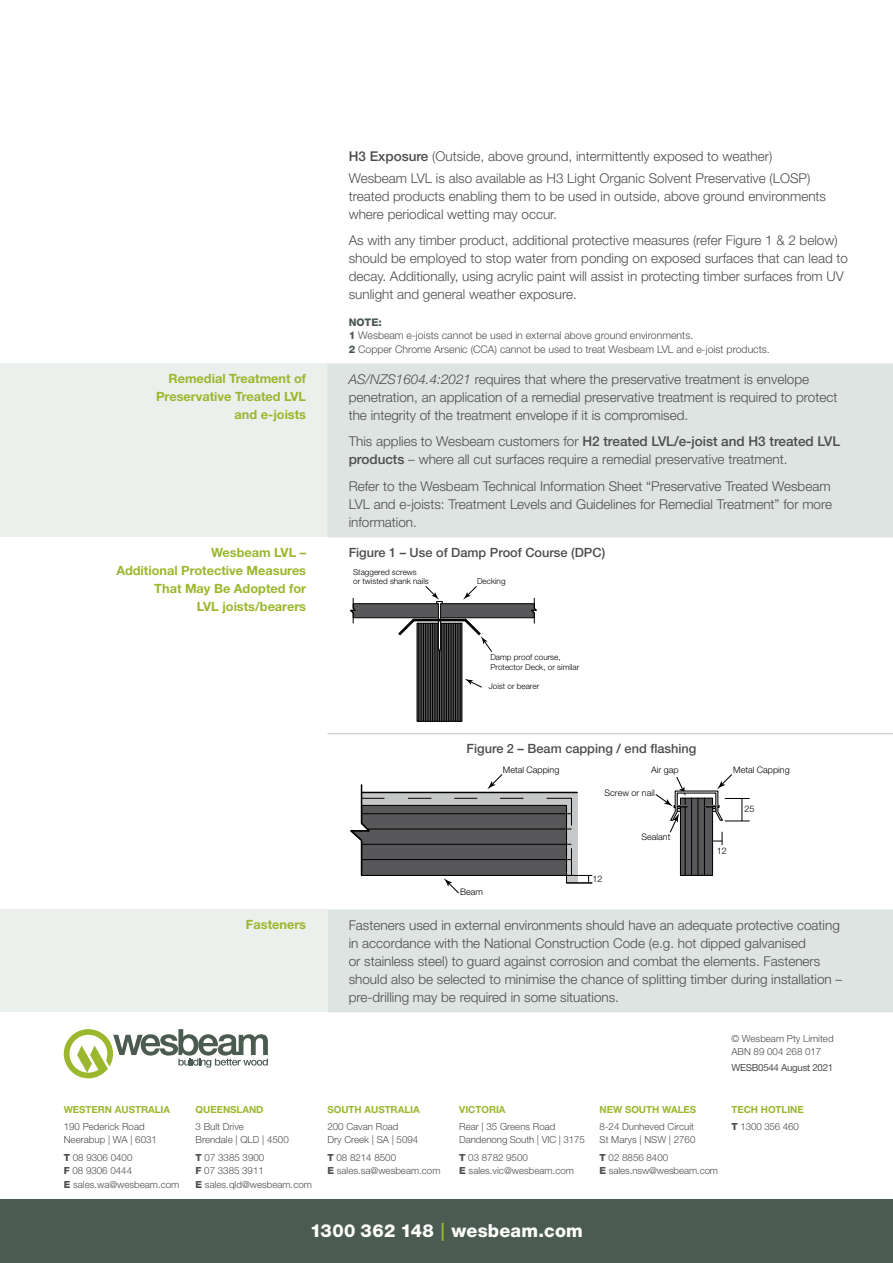
<style>
.page{position:relative;width:893px;height:1263px;background:#fff}
.page>*{position:absolute;margin:0;border:0;box-sizing:border-box;transform-origin:0 0}
.t1{font:800 18px "Helvetica Neue LT Std";letter-spacing:.01em;color:#fff}
.t2{font:300 13.5px/18px "Helvetica Neue LT Std";color:#4d4d4f}
.t3{font:700 12.75px/18px "Helvetica Neue LT Std";color:#9ab72d;text-align:right}
.t4{font:500 12.75px "Helvetica Neue LT Std";color:#4d4d4f}
.t5{font:300 10.5px/13.5px "Helvetica Neue LT Std";color:#4d4d4f}
.t6{font:300 9.75px/13.5px "Helvetica Neue LT Std";color:#4d4d4f}
.t7{font:700 9.75px "Helvetica Neue LT Std";color:#9ab72d}
.t8{font:9.75px "Helvetica Neue LT Std";letter-spacing:-.03em;color:#4d4d4f}
.t9{font:300 9px "Helvetica Neue LT Std";color:#000}
.t10{font:300 8.1px/9.4px "Helvetica Neue LT Std";color:#000}
.s1{font-weight:500}
.s2{font-weight:800;color:#4c5b52}
.s3{font-style:italic}
.s4{font-weight:800}
.s5{font-weight:500;color:#9ab72d}
</style>
<div class="page">
<svg style="left:64px;top:1029px;width:204px;height:49px"></svg>
<div style="left:0;top:1199px;width:893px;height:64px;background:#4c5b52"></div>
<div style="left:0;top:363px;width:327px;height:174px;background:#ecf0ed"></div>
<svg style="left:327px;top:363px;width:566px;height:649px"></svg>
<div style="left:0;top:909px;width:327px;height:103px;background:#ecf0ed"></div>
<hr style="left:327px;top:733px;width:566px;height:1px;background:#cdd6d1">
<svg style="left:420px;top:653px;width:40px;height:67px;background:#434345"></svg>
<div style="left:417px;top:623px;width:45px;height:99px;border:1px solid #000"></div>
<hr style="left:419px;top:623px;width:1px;height:98px;background:#000">
<hr style="left:421px;top:623px;width:1px;height:98px;background:#000">
<hr style="left:423px;top:623px;width:1px;height:98px;background:#000">
<hr style="left:425px;top:623px;width:1px;height:98px;background:#000">
<hr style="left:428px;top:623px;width:1px;height:98px;background:#000">
<hr style="left:430px;top:623px;width:1px;height:98px;background:#000">
<hr style="left:432px;top:623px;width:1px;height:98px;background:#000">
<hr style="left:435px;top:623px;width:1px;height:98px;background:#000">
<hr style="left:437px;top:623px;width:1px;height:98px;background:#000">
<hr style="left:439px;top:623px;width:1px;height:98px;background:#000">
<hr style="left:441px;top:623px;width:1px;height:98px;background:#000">
<hr style="left:444px;top:623px;width:1px;height:98px;background:#000">
<hr style="left:446px;top:623px;width:1px;height:98px;background:#000">
<hr style="left:448px;top:623px;width:1px;height:98px;background:#000">
<hr style="left:451px;top:623px;width:1px;height:98px;background:#000">
<hr style="left:453px;top:623px;width:1px;height:98px;background:#000">
<hr style="left:455px;top:623px;width:1px;height:98px;background:#000">
<hr style="left:458px;top:623px;width:1px;height:98px;background:#000">
<hr style="left:460px;top:623px;width:1px;height:98px;background:#000">
<svg style="left:349px;top:585px;width:189px;height:68px"></svg>
<svg style="left:465px;top:679px;width:18px;height:9px"></svg>
<svg style="left:348px;top:773px;width:245px;height:121px"></svg>
<div style="left:680px;top:798px;width:33px;height:77px;background:#58585a"></div>
<div style="left:680px;top:798px;width:33px;height:78px;border:1px solid #000"></div>
<hr style="left:685px;top:798px;width:1px;height:77px;background:#000">
<hr style="left:691px;top:798px;width:1px;height:77px;background:#000">
<hr style="left:698px;top:798px;width:1px;height:77px;background:#000">
<hr style="left:704px;top:798px;width:1px;height:77px;background:#000">
<svg style="left:654px;top:773px;width:96px;height:72px"></svg>
<p class="t2" style="left:349px;top:144px;width:463px;line-height:22.2px"><span class="s1">H3 Exposure</span> (Outside, above ground, intermittently exposed to weather)<br>Wesbeam LVL is also available as H3 Light Organic Solvent Preservative (LOSP)</p>
<p class="t2" style="left:349px;top:187px;width:479px">treated products enabling them to be used in outside, above ground environments where periodical wetting may occur.</p>
<p class="t2" style="left:349px;top:231px;width:501px">As with any timber product, additional protective measures (refer Figure 1 &amp; 2 below) should be employed to stop water from ponding on exposed surfaces that can lead to decay. Additionally, using acrylic paint will assist in protecting timber surfaces from UV sunlight and general weather exposure.</p>
<p class="t5" style="left:349px;top:315px;width:423px"><span class="s2">NOTE:<br>1</span> Wesbeam e-joists cannot be used in external above ground environments.<br><span class="s2">2</span> Copper Chrome Arsenic (CCA) cannot be used to treat Wesbeam LVL and e-joist products.</p>
<p class="t3" style="left:156px;top:369px;width:152px">Remedial Treatment of<br>Preservative Treated LVL and e-joists</p>
<p class="t2" style="left:349px;top:370px;width:490px"><span class="s3">AS/NZS1604.4:2021</span> requires that where the preservative treatment is envelope penetration, an application of a remedial preservative treatment is required to protect the integrity of the treatment envelope if it is compromised.</p>
<p class="t2" style="left:349px;top:432px;width:493px">This applies to Wesbeam customers for <span class="s1">H2 treated LVL/e-joist and H3 treated LVL products</span> – where all cut surfaces require a remedial preservative treatment.</p>
<p class="t2" style="left:349px;top:477px;width:485px;text-align:justify">Refer to the Wesbeam Technical Information Sheet “Preservative Treated Wesbeam LVL and e-joists: Treatment Levels and Guidelines for Remedial Treatment” for more information.</p>
<p class="t3" style="left:116px;top:543px;width:191px">Wesbeam LVL –<br>Additional Protective Measures<br>That May Be Adopted for<br>LVL joists/bearers</p>
<p class="t4" style="left:349px;top:545px;width:258px">Figure 1 – Use of Damp Proof Course (DPC)</p>
<p class="t10" style="left:353px;top:567px;width:77px">Staggered screws<br>or twisted shank nails</p>
<p class="t10" style="left:477px;top:577px;width:30px">Decking</p>
<p class="t10" style="left:490px;top:652px;width:90px">Damp proof course,<br>Protector Deck, or similar</p>
<p class="t10" style="left:489px;top:681px;width:52px">Joist or bearer</p>
<p class="t4" style="left:467px;top:741px;width:231px">Figure 2 – Beam capping / end flashing</p>
<p class="t9" style="left:503px;top:764px;width:58px">Metal Capping</p>
<p class="t9" style="left:651px;top:764px;width:29px">Air gap</p>
<p class="t9" style="left:733px;top:764px;width:58px">Metal Capping</p>
<p class="t9" style="left:605px;top:787px;width:52px">Screw or nail</p>
<p class="t9" style="left:641px;top:831px;width:30px">Sealant</p>
<p class="t9" style="left:744px;top:803px;width:12px">25</p>
<p class="t9" style="left:460px;top:887px;width:24px">Beam</p>
<p class="t9" style="left:593px;top:874px;width:12px">12</p>
<p class="t9" style="left:717px;top:845px;width:12px">12</p>
<p class="t3" style="left:246px;top:915px;width:62px">Fasteners</p>
<p class="t2" style="left:349px;top:916px;width:495px">Fasteners used in external environments should have an adequate protective coating in accordance with the National Construction Code (e.g. hot dipped galvanised<br>or stainless steel) to guard against corrosion and combat the elements. Fasteners should also be selected to minimise the chance of splitting timber during installation – pre-drilling may be required in some situations.</p>
<p class="t7" style="left:64px;top:1103px;width:108px">WESTERN AUSTRALIA</p>
<p class="t6" style="left:64px;top:1119px;width:95px">190 Pederick Road<br>Neerabup | WA | 6031</p>
<p class="t6" style="left:64px;top:1150px;width:117px"><span class="s4">T</span> 08 9306 0400<br><span class="s4">F</span> 08 9306 0444<br><span class="s4">E</span> sales.wa@wesbeam.com</p>
<p class="t6" style="left:731px;top:1031px;width:104px">© Wesbeam Pty Limited<br>ABN 89 004 268 017</p>
<p class="t8" style="left:731px;top:1061px;width:103px">WESB0544 August 2021</p>
<p class="t7" style="left:196px;top:1103px;width:69px">QUEENSLAND</p>
<p class="t7" style="left:327px;top:1103px;width:94px">SOUTH AUSTRALIA</p>
<p class="t7" style="left:459px;top:1103px;width:48px">VICTORIA</p>
<p class="t7" style="left:600px;top:1103px;width:98px">NEW SOUTH WALES</p>
<p class="t7" style="left:731px;top:1103px;width:74px">TECH HOTLINE</p>
<p class="t6" style="left:196px;top:1119px;width:95px">3 Bult Drive<br>Brendale | QLD | 4500</p>
<p class="t6" style="left:196px;top:1150px;width:118px"><span class="s4">T</span> 07 3385 3900<br><span class="s4">F</span> 07 3385 3911<br><span class="s4">E</span> sales.qld@wesbeam.com</p>
<p class="t6" style="left:327px;top:1119px;width:92px">200 Cavan Road<br>Dry Creek | SA | 5094</p>
<p class="t6" style="left:327px;top:1150px;width:115px"><span class="s4">T</span> 08 8214 8500<br><span class="s4">E</span> sales.sa@wesbeam.com</p>
<p class="t6" style="left:459px;top:1119px;width:127px">Rear | 35 Greens Road<br>Dandenong South | VIC | 3175</p>
<p class="t6" style="left:459px;top:1150px;width:116px"><span class="s4">T</span> 03 8782 9500<br><span class="s4">E</span> sales.vic@wesbeam.com</p>
<p class="t6" style="left:600px;top:1119px;width:97px">8-24 Dunheved Circuit<br>St Marys | NSW | 2760</p>
<p class="t6" style="left:600px;top:1150px;width:120px"><span class="s4">T</span> 02 8856 8400<br><span class="s4">E</span> sales.nsw@wesbeam.com</p>
<p class="t6" style="left:731px;top:1119px;width:69px"><span class="s4">T</span> 1300 356 460</p>
<h1 class="t1" style="left:310px;top:1220px;width:274px">1300 362 148 <span class="s5">|</span> wesbeam.com</h1>
</div>
